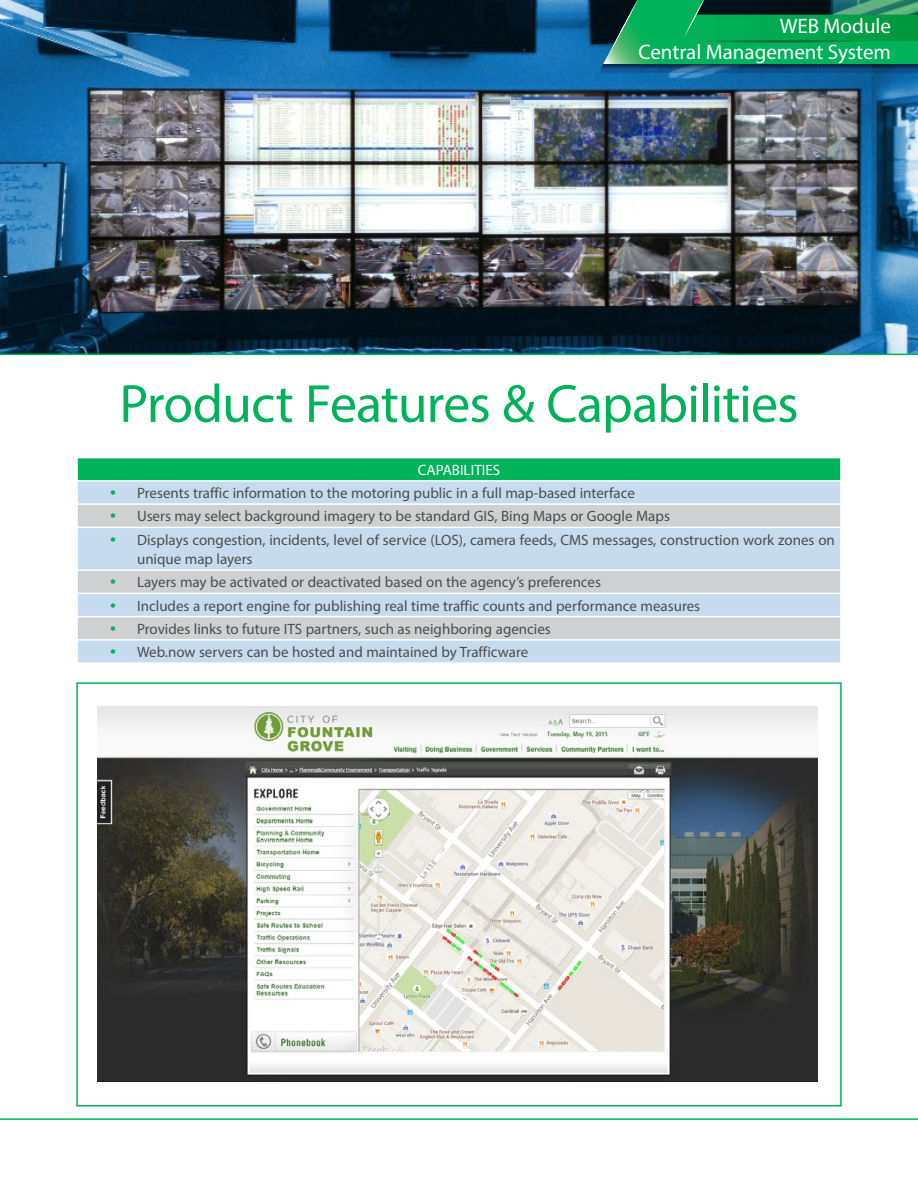
<style>
.page{position:relative;width:918px;height:1188px;background:#fff}
.page>*{position:absolute;margin:0;border:0;box-sizing:border-box;transform-origin:0 0}
.t1{font:54px "Myriad Pro";letter-spacing:-.02em;color:#00b259}
.t2{font:21px/25.2px "Myriad Pro";color:#fff;text-align:right}
.t3{font:15px/19.5px "Myriad Pro";color:#4d4d4f}
.t4{font:15px "Myriad Pro";color:#fff}
.s1{font-size:21px;color:#00b259}
</style>
<div class="page">
<img style="left:0;top:0;width:918px;height:355px">
<hr style="left:602px;top:66px;width:316px;height:4px;background:#083d69">
<hr style="left:602px;top:67px;width:316px;height:4px;background:#09487a">
<hr style="left:601px;top:68px;width:317px;height:4px;background:#0b5388">
<svg style="left:601px;top:69px;width:294px;height:1px"></svg>
<hr style="left:601px;top:70px;width:317px;height:3px;background:#fff">
<svg style="left:603px;top:0;width:315px;height:69px;background:#098d51"></svg>
<svg style="left:0;top:1118px;width:918px;height:2px;background:#3fc481"></svg>
<img style="left:98px;top:707px;width:720px;height:375px">
<div style="left:76px;top:682px;width:766px;height:425px;border:2px solid #00b259"></div>
<div style="left:77px;top:458px;width:764px;height:23px;background:#00b259"></div>
<div style="left:78px;top:482px;width:762px;height:180px;background:#c6dcee"></div>
<svg style="left:78px;top:505px;width:762px;height:134px;background:#cbd6e0"></svg>
<hr style="left:76px;top:503px;width:766px;height:2px;background:#fff">
<hr style="left:76px;top:527px;width:766px;height:1px;background:#fff">
<hr style="left:76px;top:569px;width:766px;height:2px;background:#fff">
<hr style="left:76px;top:593px;width:766px;height:1px;background:#fff">
<hr style="left:76px;top:616px;width:766px;height:1px;background:#fff">
<hr style="left:76px;top:639px;width:766px;height:2px;background:#fff">
<hr style="left:76px;top:458px;width:2px;height:22px;background:#fff">
<hr style="left:840px;top:458px;width:2px;height:22px;background:#fff">
<hr style="left:76px;top:480px;width:766px;height:2px;background:#fff">
<h2 class="t2" style="left:638px;top:13px;width:254px">WEB Module<br>Central Management System</h2>
<h1 class="t1" style="left:119px;top:370px;width:681px">Product Features &amp; Capabilities</h1>
<p class="t4" style="left:418px;top:461px;width:84px">CAPABILITIES</p>
<p class="t3" style="left:110px;top:483px;width:526px"><span class="s1">•</span> Presents traffic information to the motoring public in a full map-based interface</p>
<p class="t3" style="left:110px;top:506px;width:561px"><span class="s1">•</span> Users may select background imagery to be standard GIS, Bing Maps or Google Maps</p>
<p class="t3" style="left:137px;top:530px;width:699px;text-indent:-27px"><span class="s1">•</span> Displays congestion, incidents, level of service (LOS), camera feeds, CMS messages, construction work zones on unique map layers</p>
<p class="t3" style="left:110px;top:572px;width:493px"><span class="s1">•</span> Layers may be activated or deactivated based on the agency’s preferences</p>
<p class="t3" style="left:110px;top:596px;width:592px"><span class="s1">•</span> Includes a report engine for publishing real time traffic counts and performance measures</p>
<p class="t3" style="left:110px;top:619px;width:442px"><span class="s1">•</span> Provides links to future ITS partners, such as neighboring agencies</p>
<p class="t3" style="left:110px;top:642px;width:420px"><span class="s1">•</span> Web.now servers can be hosted and maintained by Trafficware</p>
</div>
